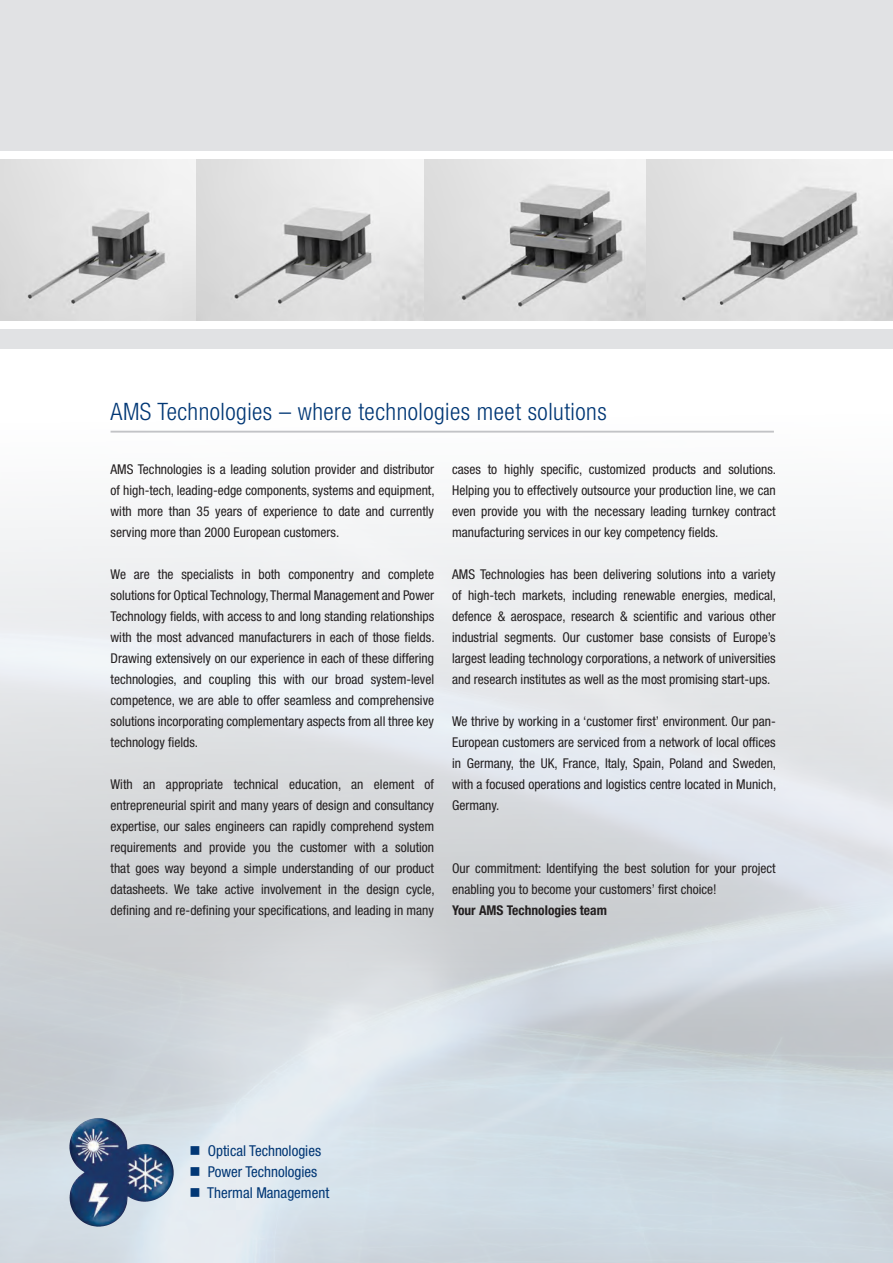
<style>
.page{position:relative;width:893px;height:1263px;background:#fff}
.page>*{position:absolute;margin:0;border:0;box-sizing:border-box;transform-origin:0 0}
.t1{font:300 condensed 24px "Helvetica Neue LT Std";letter-spacing:.02em;color:#013775}
.t2{font:condensed 15px "Helvetica Neue";color:#013775}
.t3{font:condensed 13.5px/21px "Helvetica Neue";color:#231f20;text-align:justify}
.t4{font:700 condensed 13.5px "Helvetica Neue";color:#231f20}
</style>
<div class="page">
<div style="left:0;top:0;width:893px;height:348px;background:#e1e2e4"></div>
<div style="left:0;top:151px;width:893px;height:178px;background:#fff"></div>
<img style="left:0;top:348px;width:893px;height:915px">
<img style="left:74px;top:1118px;width:23px;height:14px">
<hr style="left:111px;top:431px;width:663px;height:2px;background:#c2c3c6">
<img style="left:0;top:159px;width:197px;height:162px">
<img style="left:197px;top:159px;width:227px;height:162px">
<img style="left:424px;top:159px;width:222px;height:162px">
<img style="left:646px;top:159px;width:247px;height:162px">
<p class="t1" style="left:111px;top:398px;width:498px">AMS Technologies – where technologies meet solutions</p>
<p class="t3" style="left:111px;top:459px;width:326px">AMS Technologies is a leading solution provider and distributor of high-tech, leading-edge components, systems and equipment, with more than 35 years of experience to date and currently serving more than 2000 European customers.</p>
<p class="t3" style="left:111px;top:564px;width:326px">We are the specialists in both componentry and complete solutions for Optical Technology, Thermal Management and Power Technology fields, with access to and long standing relationships with the most advanced manufacturers in each of those fields.<br>Drawing extensively on our experience in each of these differing technologies, and coupling this with our broad system-level competence, we are able to offer seamless and comprehensive solutions incorporating complementary aspects from all three key technology fields.</p>
<p class="t3" style="left:111px;top:774px;width:326px">With an appropriate technical education, an element of entrepreneurial spirit and many years of design and consultancy expertise, our sales engineers can rapidly comprehend system requirements and provide you the customer with a solution that goes way beyond a simple understanding of our product datasheets. We take active involvement in the design cycle, defining and re-defining your specifications, and leading in many</p>
<p class="t3" style="left:452px;top:459px;width:326px">cases to highly specific, customized products and solutions.<br>Helping you to effectively outsource your production line, we can even provide you with the necessary leading turnkey contract manufacturing services in our key competency fields.</p>
<p class="t3" style="left:452px;top:564px;width:326px">AMS Technologies has been delivering solutions into a variety of high-tech markets, including renewable energies, medical, defence &amp; aerospace, research &amp; scientific and various other industrial segments. Our customer base consists of Europe’s largest leading technology corporations, a network of universities and research institutes as well as the most promising start-ups.</p>
<p class="t3" style="left:452px;top:711px;width:326px">We thrive by working in a ‘customer first’ environment. Our pan-European customers are serviced from a network of local offices in Germany, the UK, France, Italy, Spain, Poland and Sweden, with a focused operations and logistics centre located in Munich, Germany.</p>
<p class="t3" style="left:452px;top:858px;width:325px">Our commitment: Identifying the best solution for your project enabling you to become your customers’ first choice!</p>
<p class="t4" style="left:452px;top:902px;width:156px">Your AMS Technologies team</p>
<p class="t2" style="left:189px;top:1142px;width:133px">■ Optical Technologies</p>
<p class="t2" style="left:189px;top:1163px;width:129px">■ Power Technologies</p>
<p class="t2" style="left:189px;top:1184px;width:141px">■ Thermal Management</p>
</div>
